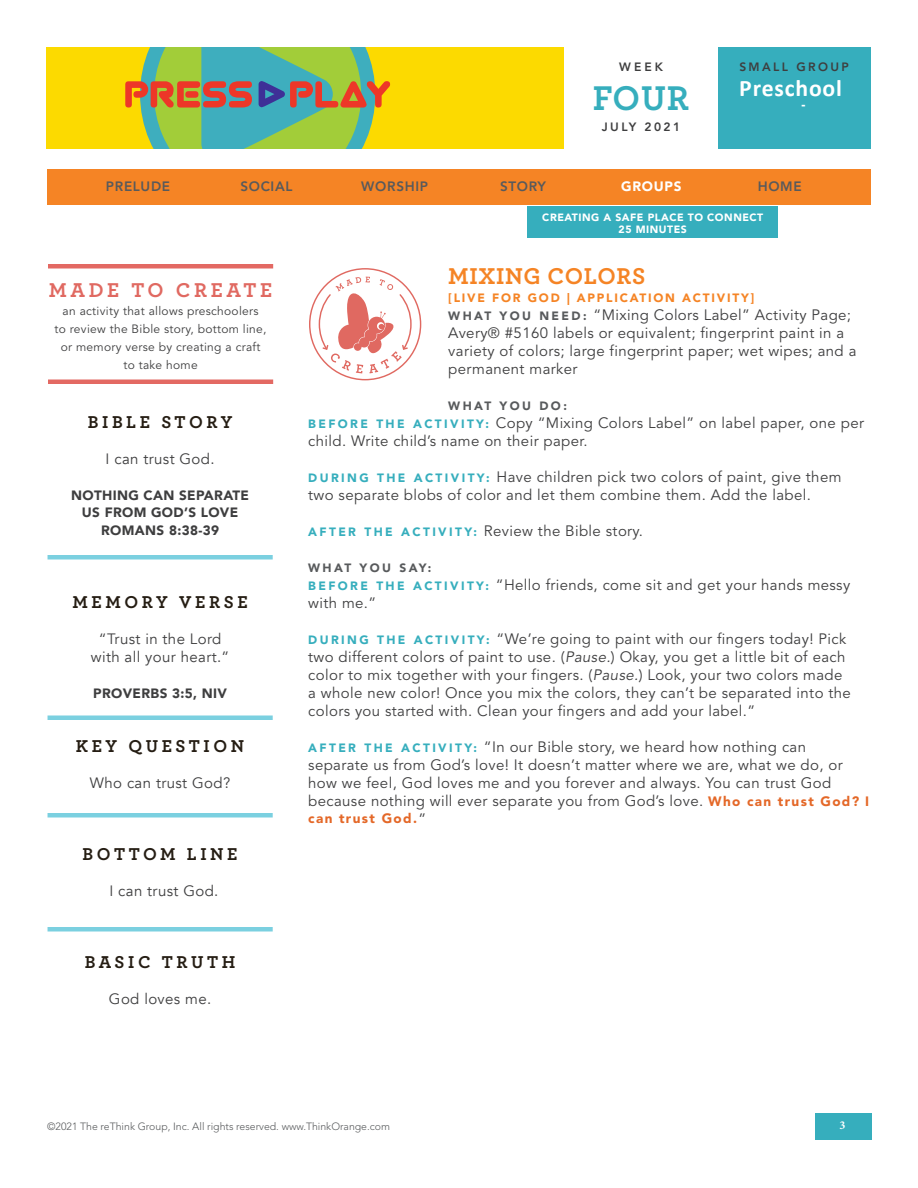
<style>
.page{position:relative;width:918px;height:1188px;background:#fff}
.page>*{position:absolute;margin:0;border:0;box-sizing:border-box;transform-origin:0 0}
.t1{font:700 36px "Archer Pro";color:#36aebd}
.t2{font:700 24px "Archer Pro";letter-spacing:.025em;color:#f58425}
.t3{font:700 23.7px "Calibri";letter-spacing:.03em;color:#fff}
.t4{font:700 21px "Archer Pro";letter-spacing:.175em;color:#e06961}
.t5{font:700 18px "Archer Pro";letter-spacing:.2em;color:#251d13}
.t6{font:15px/18px "Avenir LT Std";letter-spacing:.025em;color:#3e3e3f}
.t7{font:15px/18px "Avenir";letter-spacing:.025em;color:#3e3e3f;text-align:center}
.t8{font:900 13.5px/18px "Avenir";letter-spacing:.025em;color:#3e3e3f;text-align:center}
.t9{font:800 13.5px "Avenir LT Std";letter-spacing:.05em;color:#585a5c}
.t10{font:900 13.5px "Avenir LT Std";letter-spacing:.1em;color:#e46828}
.t11{font:900 13.5px "Avenir LT Std";letter-spacing:.05em;color:#fff}
.t12{font:12px/18px "Avenir LT Std";letter-spacing:.025em;color:#3e3e3f;text-align:center}
.t13{font:900 12px "Avenir LT Std";letter-spacing:.15em;color:#f58425}
.t14{font:800 12px "Avenir LT Std";letter-spacing:.2em;color:#3e3e3f}
.t15{font:900 12px "Avenir LT Std";letter-spacing:.2em;color:#585a5c}
.t16{font:700 12px "Minion Pro";color:#fff}
.t17{font:300 10.5px "Avenir LT Std";color:#585a5c}
.t18{font:900 10.5px/12px "Avenir LT Std";letter-spacing:.05em;color:#fff;text-align:center}
.s1{font-weight:900;font-size:12px;color:#585a5c}
.s2{font-weight:900;font-size:12px;color:#36aebd}
.s3{font-style:italic}
.s4{font-weight:900;font-size:13.5px;color:#e46828}
.s5{font-weight:400;font-size:15px;color:#3e3e3f}
</style>
<div class="page">
<div style="left:46px;top:47px;width:612px;height:102px;background:#fcda00"></div>
<svg style="left:125px;top:47px;width:265px;height:102px;background:#8dac66"></svg>
<div style="left:717px;top:47px;width:154px;height:102px;background:#36aebd"></div>
<div style="left:564px;top:44px;width:153px;height:108px;background:#fff"></div>
<div style="left:48px;top:555px;width:225px;height:5px;background:#7bd0e0"></div>
<hr style="left:48px;top:716px;width:225px;height:4px;background:#7bd0e0">
<div style="left:48px;top:813px;width:225px;height:5px;background:#7bd0e0"></div>
<div style="left:48px;top:927px;width:225px;height:5px;background:#7bd0e0"></div>
<svg style="left:309px;top:268px;width:112px;height:112px"></svg>
<hr style="left:48px;top:380px;width:225px;height:4px;background:#e36963">
<hr style="left:48px;top:264px;width:225px;height:4px;background:#e36963">
<div style="left:527px;top:206px;width:251px;height:32px;background:#36aebd"></div>
<div style="left:47px;top:170px;width:824px;height:36px;background:#f58425"></div>
<div style="left:815px;top:1113px;width:57px;height:27px;background:#36aebd"></div>
<p class="t14" style="left:619px;top:59px;width:45px">WEEK</p>
<h1 class="t1" style="left:593px;top:69px;width:98px">FOUR</h1>
<p class="t14" style="left:602px;top:120px;width:80px">JULY 2021</p>
<p class="t14" style="left:739px;top:59px;width:111px">SMALL GROUP</p>
<h3 class="t3" style="left:739px;top:72px;width:104px">Preschool</h3>
<p class="t11" style="left:802px;top:96px;width:5px">-</p>
<p class="t9" style="left:106px;top:178px;width:66px">PRELUDE</p>
<p class="t9" style="left:240px;top:178px;width:54px">SOCIAL</p>
<p class="t9" style="left:361px;top:178px;width:68px">WORSHIP</p>
<p class="t9" style="left:500px;top:178px;width:47px">STORY</p>
<p class="t11" style="left:621px;top:178px;width:62px">GROUPS</p>
<p class="t9" style="left:758px;top:178px;width:46px">HOME</p>
<h3 class="t4" style="left:49px;top:273px;width:225px">MADE TO CREATE</h3>
<p class="t12" style="left:55px;top:302px;width:214px">an activity that allows preschoolers<br>to review the Bible story, bottom line, or memory verse by creating a craft to take home</p>
<p class="t5" style="left:88px;top:407px;width:146px">BIBLE STORY</p>
<p class="t7" style="left:106px;top:450px;width:111px">I can trust God.</p>
<p class="t8" style="left:71px;top:485px;width:179px">NOTHING CAN SEPARATE<br>US FROM GOD’S LOVE<br>ROMANS 8:38-39</p>
<p class="t5" style="left:72px;top:587px;width:177px">MEMORY VERSE</p>
<p class="t7" style="left:91px;top:630px;width:140px">“Trust in the Lord with all your heart.”</p>
<p class="t8" style="left:93px;top:683px;width:135px">PROVERBS 3:5, NIV</p>
<p class="t5" style="left:76px;top:731px;width:170px">KEY QUESTION</p>
<p class="t7" style="left:90px;top:774px;width:142px">Who can trust God?</p>
<p class="t5" style="left:83px;top:839px;width:156px">BOTTOM LINE</p>
<p class="t7" style="left:109px;top:882px;width:111px">I can trust God.</p>
<p class="t5" style="left:85px;top:947px;width:152px">BASIC TRUTH</p>
<p class="t7" style="left:109px;top:990px;width:104px">God loves me.</p>
<p class="t18" style="left:542px;top:211px;width:223px">CREATING A SAFE PLACE TO CONNECT<br>25 MINUTES</p>
<p class="t2" style="left:448px;top:257px;width:199px">MIXING COLORS</p>
<p class="t13" style="left:448px;top:290px;width:308px">[LIVE FOR GOD | APPLICATION ACTIVITY]</p>
<p class="t6" style="left:448px;top:306px;width:410px"><span class="s1">W H AT Y O U N E E D :</span> “Mixing Colors Label” Activity Page; Avery® #5160 labels or equivalent; fingerprint paint in a variety of colors; large fingerprint paper; wet wipes; and a permanent marker</p>
<p class="t15" style="left:448px;top:398px;width:120px">WHAT YOU DO:</p>
<p class="t6" style="left:308px;top:414px;width:557px"><span class="s2">B E F O R E T H E A C T I V I TY:</span> Copy “Mixing Colors Label” on label paper, one per child. Write child’s name on their paper.</p>
<p class="t6" style="left:308px;top:468px;width:535px"><span class="s2">D U R I N G T H E A C T I V I T Y:</span> Have children pick two colors of paint, give them two separate blobs of color and let them combine them. Add the label.</p>
<p class="t6" style="left:308px;top:522px;width:336px"><span class="s2">A F T E R T H E A C T I V I TY:</span> Review the Bible story.</p>
<p class="t15" style="left:308px;top:560px;width:125px">WHAT YOU SAY:</p>
<p class="t6" style="left:308px;top:576px;width:544px"><span class="s2">B E F O R E T H E A C T I V I T Y:</span> “Hello friends, come sit and get your hands messy with me.”</p>
<p class="t6" style="left:308px;top:630px;width:544px"><span class="s2">D U R I N G T H E A C T I V I T Y:</span> “We’re going to paint with our fingers today! Pick two different colors of paint to use. (<span class="s3">Pause.</span>) Okay, you get a little bit of each color to mix together with your fingers. (<span class="s3">Pause.</span>) Look, your two colors made a whole new color! Once you mix the colors, they can’t be separated into the colors you started with. Clean your fingers and add your label.”</p>
<p class="t6" style="left:308px;top:738px;width:562px"><span class="s2">A F T E R T H E A C T I V I TY:</span> “In our Bible story, we heard how nothing can separate us from God’s love! It doesn’t matter where we are, what we do, or how we feel, God loves me and you forever and always. You can trust God because nothing will ever separate you from God’s love. <span class="s4">Who can trust God? I</span></p>
<p class="t10" style="left:308px;top:811px;width:119px">can trust God.<span class="s5">”</span></p>
<p class="t17" style="left:47px;top:1120px;width:344px">©2021 The reThink Group, Inc. All rights reserved. www.ThinkOrange.com</p>
<p class="t16" style="left:840px;top:1116px;width:7px">3</p>
</div>
